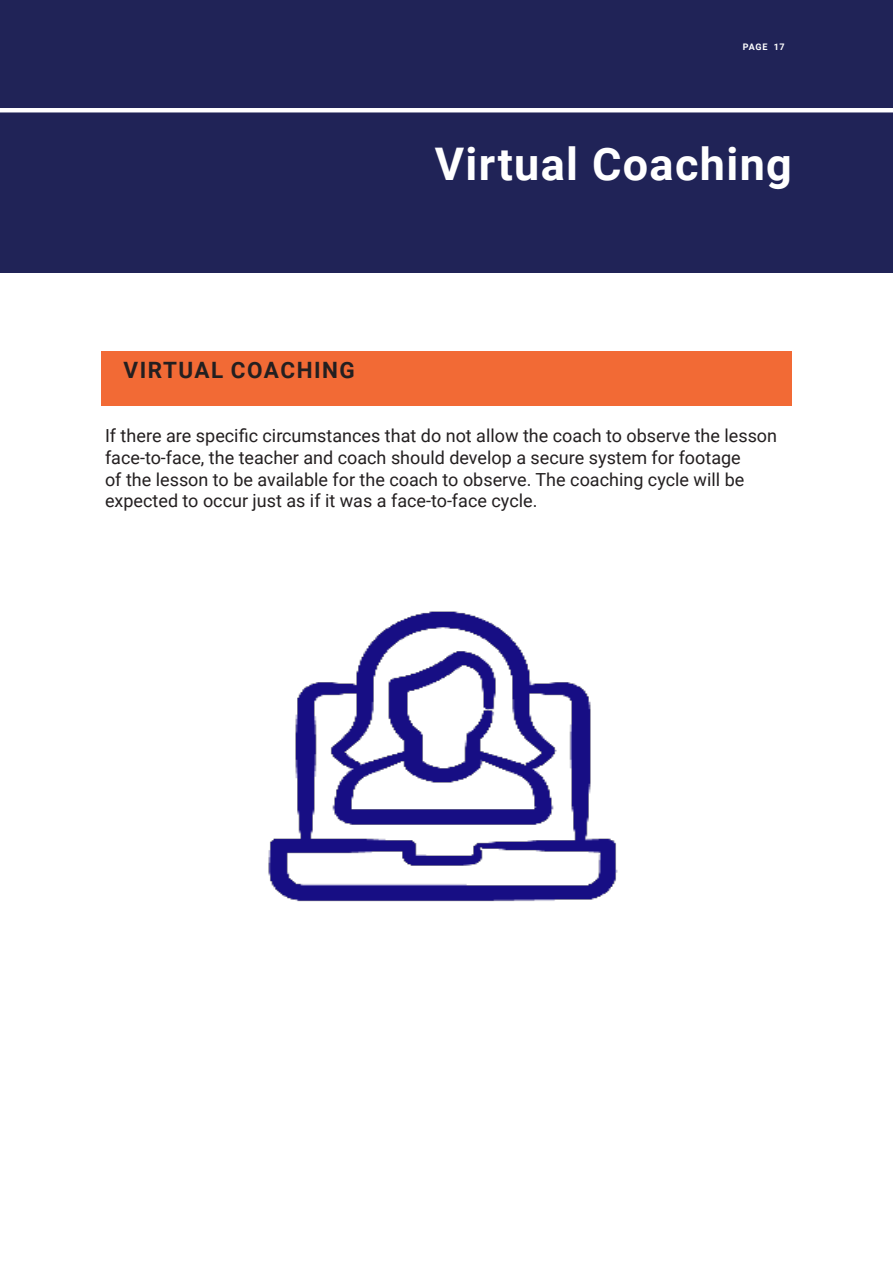
<style>
.page{position:relative;width:893px;height:1263px;background:#fff}
.page>*{position:absolute;margin:0;border:0;box-sizing:border-box;transform-origin:0 0}
.Heading_30_pt{font:700 45px "Roboto";letter-spacing:.03em;color:#fff}
.Heading_15_pt{font:700 22.5px "Roboto";letter-spacing:.065em;color:#231f20}
.t1{font:18px/21.6px "Roboto";color:#231f20}
.t2{font:700 9px "Roboto";letter-spacing:.075em;color:#fff}
</style>
<div class="page">
<img style="left:268px;top:611px;width:350px;height:291px">
<div style="left:101px;top:351px;width:691px;height:54px;background:#f26a35"></div>
<div style="left:0;top:0;width:893px;height:272px;background:#202357"></div>
<hr style="left:0;top:108px;width:893px;height:4px;background:#fff">
<p class="t2" style="left:743px;top:41px;width:43px">PAGE 17</p>
<p class="Heading_15_pt" style="left:124px;top:354px;width:233px">VIRTUAL COACHING</p>
<p class="Heading_30_pt" style="left:435px;top:132px;width:359px">Virtual Coaching</p>
<p class="t1" style="left:105px;top:424px;width:674px">If there are specific circumstances that do not allow the coach to observe the lesson face-to-face, the teacher and coach should develop a secure system for footage<br>of the lesson to be available for the coach to observe. The coaching cycle will be expected to occur just as if it was a face-to-face cycle.</p>
</div>
